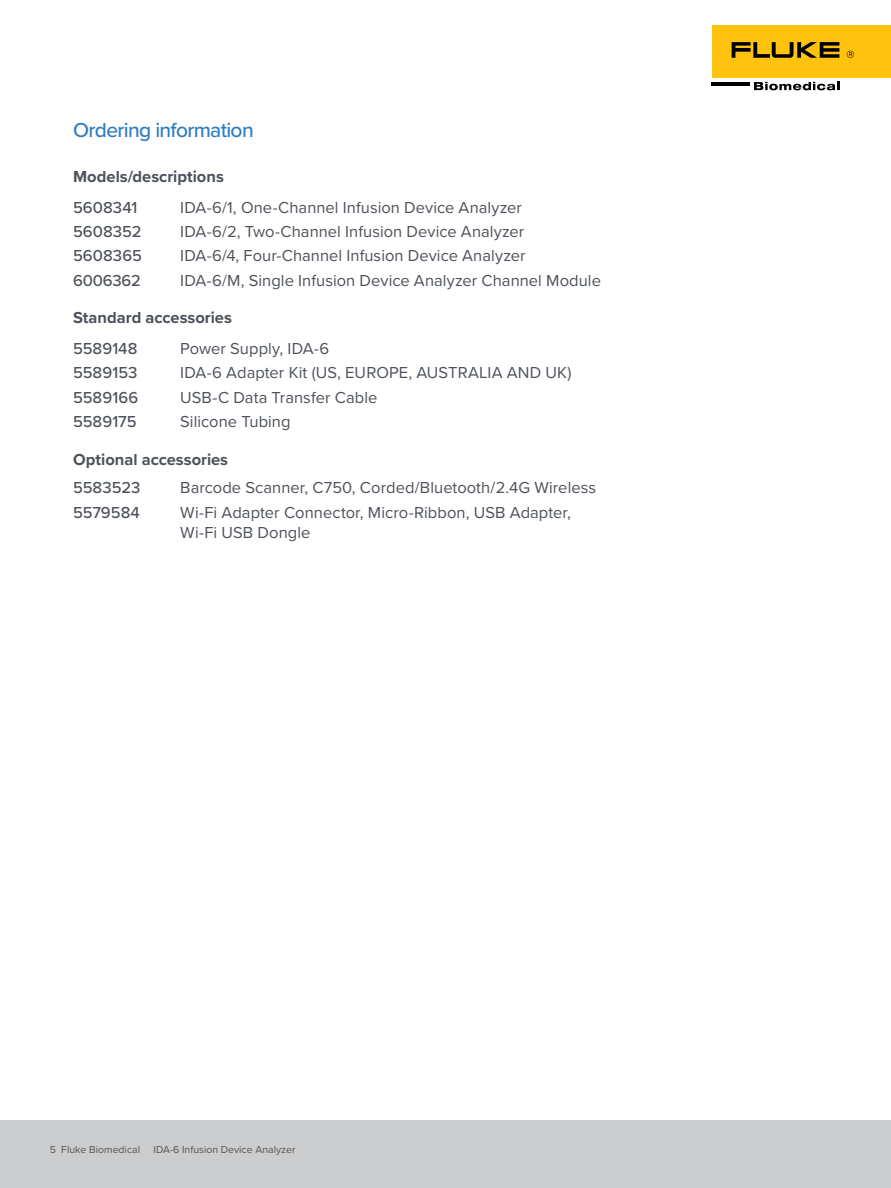
<style>
.page{position:relative;width:891px;height:1188px;background:#fff}
.page>*{position:absolute;margin:0;border:0;box-sizing:border-box;transform-origin:0 0}
.Order_info_title{font:500 21px "Proxima Nova";letter-spacing:-.035em;color:#2f7dc1}
.Order_info_body_copy{font:16.5px/20.2px "Proxima Nova";letter-spacing:.005em;color:#4d525a}
.Order_info_body_copy-2{font:500 16.5px "Proxima Nova";letter-spacing:.005em;color:#4d525a}
.Order_info_subhead{font:700 16.5px "Proxima Nova";color:#4d525a}
.t1{font:10.5px "Proxima Nova";color:#555}
</style>
<div class="page">
<div style="left:0;top:1120px;width:891px;height:68px;background:#cccdce"></div>
<div style="left:712px;top:26px;width:179px;height:52px;background:#ffc20e"></div>
<svg style="left:732px;top:42px;width:107px;height:16px"></svg>
<svg style="left:847px;top:51px;width:7px;height:7px"></svg>
<hr style="left:712px;top:82px;width:38px;height:4px;background:#000">
<svg style="left:754px;top:82px;width:85px;height:8px"></svg>
<p class="Order_info_title" style="left:73px;top:114px;width:182px">Ordering information</p>
<p class="Order_info_subhead" style="left:73px;top:164px;width:152px">Models/descriptions</p>
<p class="Order_info_body_copy-2" style="left:73px;top:195px;width:66px">5608341</p>
<p class="Order_info_body_copy" style="left:180px;top:196px;width:343px">IDA-6/1, One-Channel Infusion Device Analyzer</p>
<p class="Order_info_body_copy-2" style="left:73px;top:219px;width:70px">5608352</p>
<p class="Order_info_body_copy" style="left:180px;top:221px;width:346px">IDA-6/2, Two-Channel Infusion Device Analyzer</p>
<p class="Order_info_body_copy-2" style="left:73px;top:243px;width:70px">5608365</p>
<p class="Order_info_body_copy" style="left:180px;top:245px;width:347px">IDA-6/4, Four-Channel Infusion Device Analyzer</p>
<p class="Order_info_body_copy-2" style="left:73px;top:268px;width:69px">6006362</p>
<p class="Order_info_body_copy" style="left:180px;top:269px;width:422px">IDA-6/M, Single Infusion Device Analyzer Channel Module</p>
<p class="Order_info_subhead" style="left:73px;top:305px;width:160px">Standard accessories</p>
<p class="Order_info_body_copy-2" style="left:73px;top:336px;width:66px">5589148</p>
<p class="Order_info_body_copy" style="left:180px;top:338px;width:151px">Power Supply, IDA-6</p>
<p class="Order_info_body_copy-2" style="left:73px;top:361px;width:66px">5589153</p>
<p class="Order_info_body_copy" style="left:180px;top:362px;width:393px">IDA-6 Adapter Kit (US, EUROPE, AUSTRALIA AND UK)</p>
<p class="Order_info_body_copy-2" style="left:73px;top:385px;width:67px">5589166</p>
<p class="Order_info_body_copy" style="left:180px;top:386px;width:199px">USB-C Data Transfer Cable</p>
<p class="Order_info_body_copy-2" style="left:73px;top:409px;width:65px">5589175</p>
<p class="Order_info_body_copy" style="left:180px;top:411px;width:112px">Silicone Tubing</p>
<p class="Order_info_subhead" style="left:73px;top:447px;width:157px">Optional accessories</p>
<p class="Order_info_body_copy-2" style="left:73px;top:476px;width:69px">5583523</p>
<p class="Order_info_body_copy" style="left:180px;top:477px;width:417px">Barcode Scanner, C750, Corded/Bluetooth/2.4G Wireless</p>
<p class="Order_info_body_copy-2" style="left:73px;top:500px;width:68px">5579584</p>
<p class="Order_info_body_copy" style="left:180px;top:501px;width:392px">Wi-Fi Adapter Connector, Micro-Ribbon, USB Adapter,<br>Wi-Fi USB Dongle</p>
<p class="t1" style="left:50px;top:1142px;width:92px">5 Fluke Biomedical</p>
<p class="t1" style="left:154px;top:1142px;width:143px">IDA-6 Infusion Device Analyzer</p>
</div>
